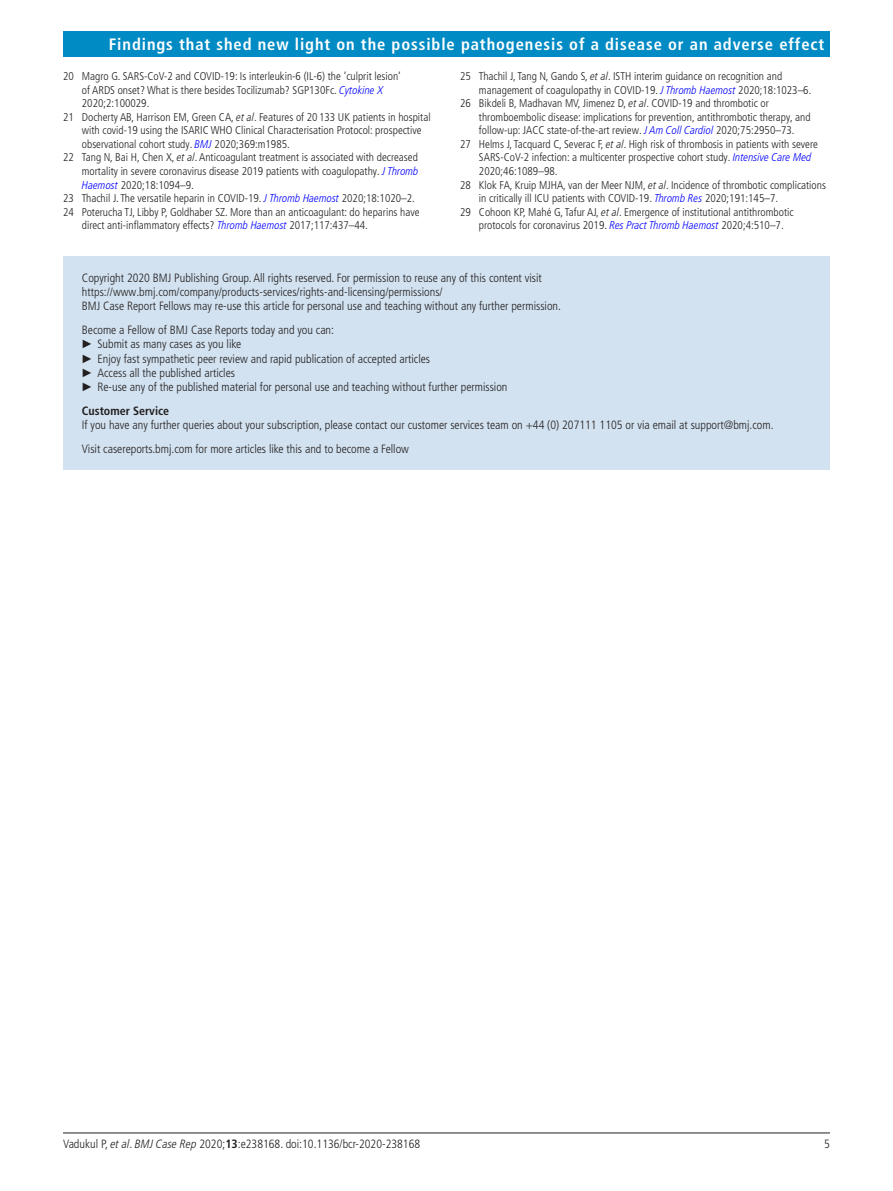
<style>
.page{position:relative;width:893px;height:1191px;background:#fff}
.page>*{position:absolute;margin:0;border:0;box-sizing:border-box;transform-origin:0 0}
.t1{font:700 condensed 16.5px "Frutiger LT Pro";letter-spacing:.055em;color:#fff}
.t2{font:300 condensed 12px/14.4px "Frutiger LT Pro";color:#231f20}
.t3{font:700 condensed 12px "Frutiger LT Pro";color:#231f20}
.t4{font:300 condensed 11.25px "Frutiger LT Pro";color:#231f20}
.s1{font-style:italic;color:#00f}
.s2{font-style:italic}
.s3{font-family:"Arial";font-weight:400;font-stretch:normal}
.s4{font-weight:700}
</style>
<div class="page">
<hr style="left:63px;top:1132px;width:767px;height:1px;background:#231f20">
<div style="left:63px;top:31px;width:767px;height:25px;background:#008bc5"></div>
<div style="left:63px;top:256px;width:767px;height:213px;background:#d2e2f0"></div>
<h1 class="t1" style="left:109px;top:34px;width:717px">Findings that shed new light on the possible pathogenesis of a disease or an adverse effect</h1>
<p class="t4" style="left:63px;top:70px;width:339px">20 Magro G. SARS-CoV-2 and COVID-19: Is interleukin-6 (IL-6) the ’culprit lesion’</p>
<p class="t4" style="left:82px;top:84px;width:303px">of ARDS onset? What is there besides Tocilizumab? SGP130Fc. <span class="s1">Cytokine X</span></p>
<p class="t4" style="left:82px;top:97px;width:69px">2020;2:100029.</p>
<p class="t4" style="left:63px;top:111px;width:369px">21 Docherty AB, Harrison EM, Green CA, <span class="s2">et al</span>. Features of 20 133 UK patients in hospital</p>
<p class="t4" style="left:82px;top:124px;width:341px">with covid-19 using the ISARIC WHO Clinical Characterisation Protocol: prospective</p>
<p class="t4" style="left:82px;top:138px;width:209px">observational cohort study. <span class="s1">BMJ</span> 2020;369:m1985.</p>
<p class="t4" style="left:63px;top:151px;width:356px">22 Tang N, Bai H, Chen X, <span class="s2">et al</span>. Anticoagulant treatment is associated with decreased</p>
<p class="t4" style="left:82px;top:165px;width:338px">mortality in severe coronavirus disease 2019 patients with coagulopathy. <span class="s1">J Thromb</span></p>
<p class="t4" style="left:82px;top:178px;width:113px"><span class="s1">Haemost</span> 2020;18:1094–9.</p>
<p class="t4" style="left:63px;top:192px;width:353px">23 Thachil J. The versatile heparin in COVID-19. <span class="s1">J Thromb Haemost</span> 2020;18:1020–2.</p>
<p class="t4" style="left:63px;top:205px;width:358px">24 Poterucha TJ, Libby P, Goldhaber SZ. More than an anticoagulant: do heparins have</p>
<p class="t4" style="left:82px;top:219px;width:288px">direct anti-inflammatory effects? <span class="s1">Thromb Haemost</span> 2017;117:437–44.</p>
<p class="t4" style="left:460px;top:70px;width:324px">25 Thachil J, Tang N, Gando S, <span class="s2">et al</span>. ISTH interim guidance on recognition and</p>
<p class="t4" style="left:479px;top:84px;width:334px">management of coagulopathy in COVID-19. <span class="s1">J Thromb Haemost</span> 2020;18:1023–6.</p>
<p class="t4" style="left:460px;top:97px;width:310px">26 Bikdeli B, Madhavan MV, Jimenez D, <span class="s2">et al</span>. COVID-19 and thrombotic or</p>
<p class="t4" style="left:479px;top:111px;width:333px">thromboembolic disease: implications for prevention, antithrombotic therapy, and</p>
<p class="t4" style="left:479px;top:124px;width:317px">follow-up: JACC state-of-the-art review. <span class="s1">J Am Coll Cardiol</span> 2020;75:2950–73.</p>
<p class="t4" style="left:460px;top:138px;width:359px">27 Helms J, Tacquard C, Severac F, <span class="s2">et al</span>. High risk of thrombosis in patients with severe</p>
<p class="t4" style="left:479px;top:151px;width:334px">SARS-CoV-2 infection: a multicenter prospective cohort study. <span class="s1">Intensive Care Med</span></p>
<p class="t4" style="left:479px;top:165px;width:80px">2020;46:1089–98.</p>
<p class="t4" style="left:460px;top:178px;width:367px">28 Klok FA, Kruip MJHA, van der Meer NJM, <span class="s2">et al</span>. Incidence of thrombotic complications</p>
<p class="t4" style="left:479px;top:192px;width:301px">in critically ill ICU patients with COVID-19. <span class="s1">Thromb Res</span> 2020;191:145–7.</p>
<p class="t4" style="left:460px;top:205px;width:335px">29 Cohoon KP, Mahé G, Tafur AJ, <span class="s2">et al</span>. Emergence of institutional antithrombotic</p>
<p class="t4" style="left:479px;top:219px;width:306px">protocols for coronavirus 2019. <span class="s1">Res Pract Thromb Haemost</span> 2020;4:510–7.</p>
<p class="t2" style="left:82px;top:270px;width:481px">Copyright 2020 BMJ Publishing Group. All rights reserved. For permission to reuse any of this content visit https://www.bmj.com/company/products-services/rights-and-licensing/permissions/<br>BMJ Case Report Fellows may re-use this article for personal use and teaching without any further permission.</p>
<p class="t2" style="left:81px;top:322px;width:428px">Become a Fellow of BMJ Case Reports today and you can:<br><span class="s3">►</span> Submit as many cases as you like<br><span class="s3">►</span> Enjoy fast sympathetic peer review and rapid publication of accepted articles<br><span class="s3">►</span> Access all the published articles<br><span class="s3">►</span> Re-use any of the published material for personal use and teaching without further permission</p>
<p class="t3" style="left:82px;top:403px;width:89px">Customer Service</p>
<p class="t2" style="left:82px;top:413px;width:693px;line-height:23.4px">If you have any further queries about your subscription, please contact our customer services team on +44 (0) 207111 1105 or via email at support@bmj.com.<br>Visit casereports.bmj.com for more articles like this and to become a Fellow</p>
<p class="t2" style="left:63px;top:1136px;width:359px">Vadukul P, <span class="s2">et al</span>. <span class="s2">BMJ Case Rep</span> 2020;<span class="s4">13</span>:e238168. doi:10.1136/bcr-2020-238168</p>
<p class="t2" style="left:824px;top:1136px;width:7px">5</p>
</div>
